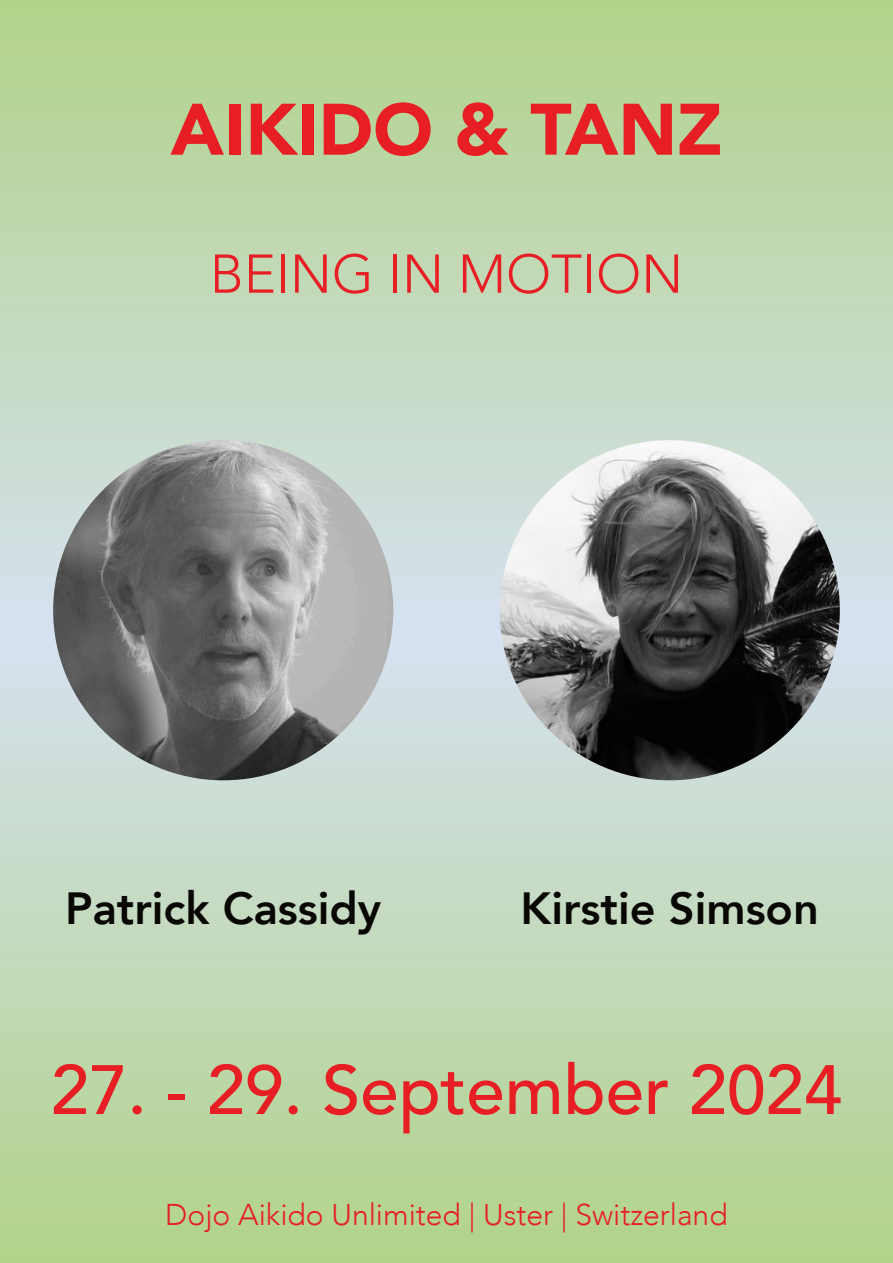
<style>
.page{position:relative;width:893px;height:1263px;background:#fff}
.page>*{position:absolute;margin:0;border:0;box-sizing:border-box;transform-origin:0 0}
.t1{font:900 72px "Avenir";color:#e71e24}
.t2{font:500 69px "Avenir";color:#e71e24}
.t3{font:300 54px "Avenir";color:#e71e24}
.t4{font:800 45px "Avenir";color:#080704}
.t5{font:300 30px "Avenir";color:#e71e24}
</style>
<div class="page">
<div style="left:0;top:0;width:893px;height:631px;background:linear-gradient(to bottom,#b1d288,#d6e1f0)"></div>
<div style="left:0;top:631px;width:893px;height:632px;background:linear-gradient(to bottom,#d6e1f0,#b1d389)"></div>
<img style="left:53px;top:440px;width:340px;height:340px;border-radius:50%">
<img style="left:500px;top:440px;width:340px;height:340px;border-radius:50%">
<h1 class="t1" style="left:171px;top:83px;width:553px">AIKIDO &amp; TANZ</h1>
<h3 class="t3" style="left:210px;top:239px;width:475px">BEING IN MOTION</h3>
<h3 class="t4" style="left:65px;top:878px;width:317px">Patrick Cassidy</h3>
<h3 class="t4" style="left:521px;top:878px;width:300px">Kirstie Simson</h3>
<h2 class="t2" style="left:51px;top:1045px;width:793px">27. - 29. September 2024</h2>
<p class="t5" style="left:165px;top:1195px;width:564px">Dojo Aikido Unlimited | Uster | Switzerland</p>
</div>
